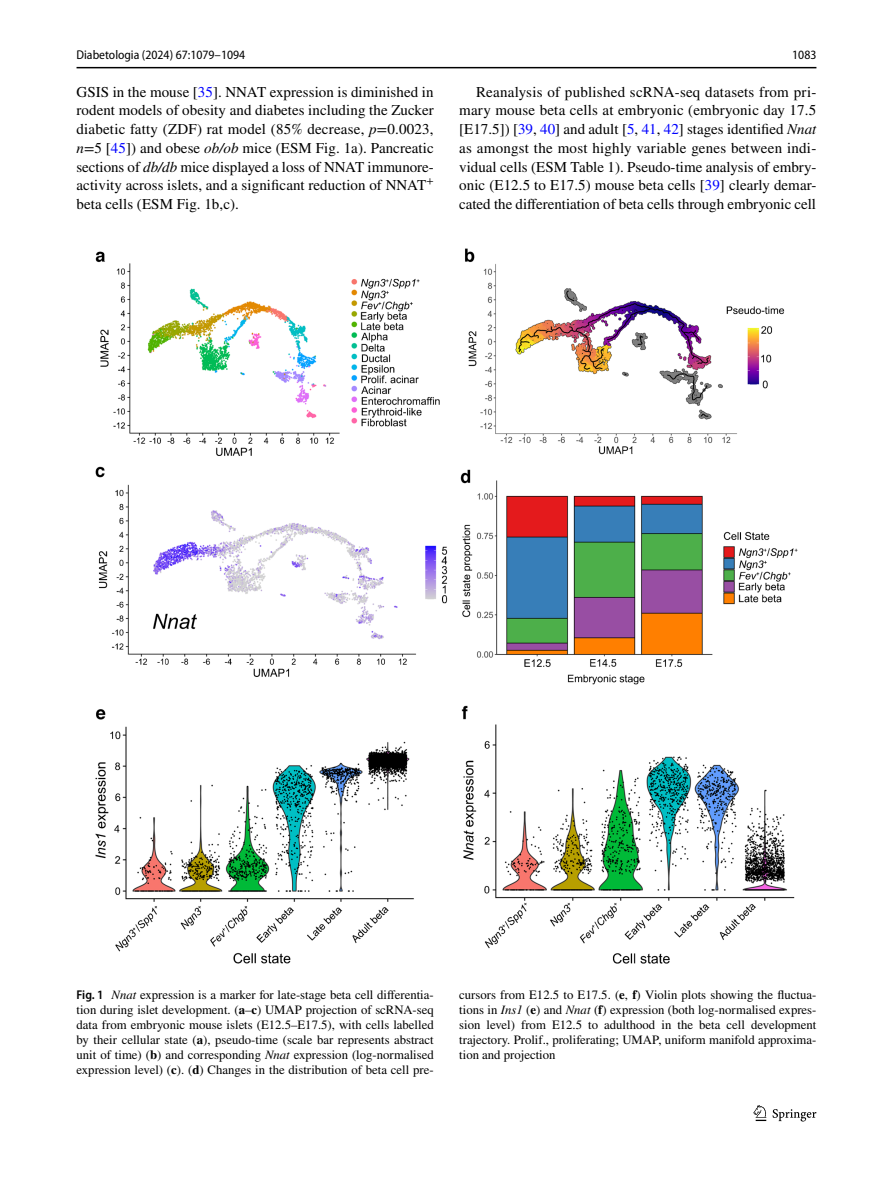
<style>
.page{position:relative;width:893px;height:1187px;background:#fff}
.page>*{position:absolute;margin:0;border:0;box-sizing:border-box;transform-origin:0 0}
.t1{font:15px/18.8px "STIX";color:#000;text-align:justify}
.t2{font:12.75px/15px "STIX";color:#000;text-align:justify}
.t3{font:12.75px "Myriad Pro Semi Cn 2";color:#000}
.s1{color:#00f}
.s2{font-style:italic}
.s3{font-family:"Myriad Pro";font-weight:600;font-stretch:semi-condensed}
.s4{font-weight:700}
</style>
<div class="page">
<hr style="left:77px;top:67px;width:739px;height:1px;background:#000">
<svg style="left:753px;top:1105px;width:13px;height:15px"></svg>
<svg style="left:773px;top:1109px;width:43px;height:12px"></svg>
<img style="left:96px;top:248px;width:701px;height:715px">
<p class="t3" style="left:77px;top:48px;width:170px">Diabetologia (2024) 67:1079–1094</p>
<p class="t3" style="left:792px;top:48px;width:26px">1083</p>
<p class="t1" style="left:77px;top:83px;width:359px">GSIS in the mouse [<span class="s1">35</span>]. NNAT expression is diminished in rodent models of obesity and diabetes including the Zucker diabetic fatty (ZDF) rat model (85% decrease, <span class="s2">p</span>=0.0023, <span class="s2">n</span>=5 [<span class="s1">45</span>]) and obese <span class="s2">ob/ob</span> mice (ESM Fig. 1a). Pancreatic sections of <span class="s2">db/db</span> mice displayed a loss of NNAT immunore&shy;activity across islets, and a significant reduction of NNAT<sup>+ </sup>beta cells (ESM Fig. 1b,c).</p>
<p class="t1" style="left:459px;top:83px;width:359px;text-indent:17px">Reanalysis of published scRNA-seq datasets from pri&shy;mary mouse beta cells at embryonic (embryonic day 17.5 [E17.5]) [<span class="s1">39</span>, <span class="s1">40</span>] and adult [<span class="s1">5</span>, <span class="s1">41</span>, <span class="s1">42</span>] stages identified <span class="s2">Nnat </span>as amongst the most highly variable genes between indi&shy;vidual cells (ESM Table 1). Pseudo-time analysis of embry&shy;onic (E12.5 to E17.5) mouse beta cells [<span class="s1">39</span>] clearly demar&shy;cated the differentiation of beta cells through embryonic cell</p>
<p class="t2" style="left:77px;top:987px;width:359px"><span class="s3">Fig. 1</span> <span class="s2">Nnat</span> expression is a marker for late-stage beta cell differentia&shy;tion during islet development. (<span class="s4">a</span>–<span class="s4">c</span>) UMAP projection of scRNA-seq data from embryonic mouse islets (E12.5–E17.5), with cells labelled by their cellular state (<span class="s4">a</span>), pseudo-time (scale bar represents abstract unit of time) (<span class="s4">b</span>) and corresponding <span class="s2">Nnat</span> expression (log-normalised expression level) (<span class="s4">c</span>). (<span class="s4">d</span>) Changes in the distribution of beta cell pre-</p>
<p class="t2" style="left:459px;top:987px;width:359px">cursors from E12.5 to E17.5. (<span class="s4">e</span>, <span class="s4">f</span>) Violin plots showing the fluctua&shy;tions in <span class="s2">Ins1</span> (<span class="s4">e</span>) and <span class="s2">Nnat</span> (<span class="s4">f</span>) expression (both log-normalised expres&shy;sion level) from E12.5 to adulthood in the beta cell development trajectory. Prolif., proliferating; UMAP, uniform manifold approxima&shy;tion and projection</p>
</div>
